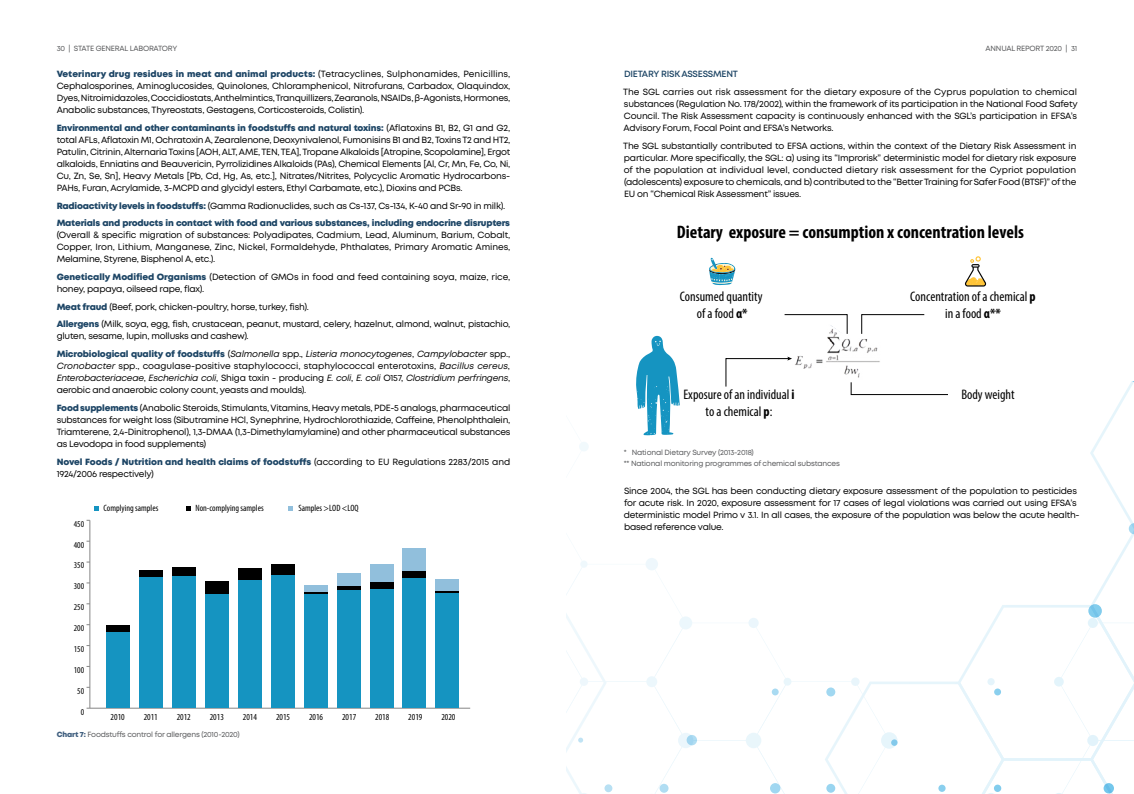
<style>
.page{position:relative;width:1134px;height:794px;background:#fff}
.page>*{position:absolute;margin:0;border:0;box-sizing:border-box;transform-origin:0 0}
.t1{font:700 condensed 18.1px "Myriad Pro";color:#000}
.t2{font:condensed 13.8px/16.6px "Myriad Pro";color:#000;text-align:center}
.t3{font:condensed 9.2px "Myriad Pro";color:#000}
.t4{font:9px/12px "Mont";letter-spacing:-.025em;color:#000;text-align:justify}
.t5{font:800 9px/17.7px "Mont";letter-spacing:-.02em;color:#1d4565}
.t6{font:condensed 9px "Myriad Pro";color:#000}
.t7{font:600 9px "Mont";letter-spacing:-.025em;color:#1d4565}
.t8{font:7.5px/10.4px "Mont";letter-spacing:-.025em;color:#58595b}
.s1{font-weight:800;color:#1d4565}
.s2{font-weight:400;color:#000}
.s3{font-style:italic}
.s4{font-weight:700}
.s5{font-weight:800;color:#405f7f}
</style>
<div class="page">
<hr style="left:90px;top:708px;width:380px;height:1px;background:#868686">
<svg style="left:94px;top:506px;width:5px;height:4px"></svg>
<svg style="left:186px;top:506px;width:5px;height:4px"></svg>
<svg style="left:288px;top:506px;width:4px;height:4px"></svg>
<hr style="left:90px;top:520px;width:1px;height:188px;background:#868686">
<div style="left:304px;top:585px;width:23px;height:7px;background:#91bfdc"></div>
<div style="left:337px;top:573px;width:23px;height:13px;background:#91bfdc"></div>
<div style="left:370px;top:564px;width:23px;height:18px;background:#91bfdc"></div>
<div style="left:403px;top:548px;width:23px;height:23px;background:#91bfdc"></div>
<div style="left:436px;top:579px;width:23px;height:12px;background:#91bfdc"></div>
<div style="left:106px;top:625px;width:24px;height:7px;background:#000"></div>
<div style="left:139px;top:570px;width:24px;height:7px;background:#000"></div>
<div style="left:172px;top:567px;width:24px;height:9px;background:#000"></div>
<div style="left:205px;top:581px;width:24px;height:13px;background:#000"></div>
<div style="left:238px;top:568px;width:24px;height:12px;background:#000"></div>
<div style="left:271px;top:564px;width:23px;height:11px;background:#000"></div>
<hr style="left:304px;top:592px;width:23px;height:2px;background:#000">
<hr style="left:337px;top:586px;width:23px;height:4px;background:#000">
<div style="left:370px;top:582px;width:23px;height:7px;background:#000"></div>
<div style="left:403px;top:571px;width:23px;height:7px;background:#000"></div>
<hr style="left:436px;top:591px;width:23px;height:2px;background:#000">
<div style="left:106px;top:632px;width:24px;height:75px;background:#1594c1"></div>
<div style="left:139px;top:577px;width:24px;height:130px;background:#1594c1"></div>
<div style="left:172px;top:576px;width:24px;height:131px;background:#1594c1"></div>
<div style="left:205px;top:594px;width:24px;height:113px;background:#1594c1"></div>
<div style="left:238px;top:580px;width:24px;height:127px;background:#1594c1"></div>
<div style="left:271px;top:575px;width:23px;height:132px;background:#1594c1"></div>
<div style="left:304px;top:594px;width:23px;height:113px;background:#1594c1"></div>
<div style="left:337px;top:590px;width:23px;height:117px;background:#1594c1"></div>
<div style="left:370px;top:589px;width:23px;height:118px;background:#1594c1"></div>
<div style="left:403px;top:578px;width:23px;height:129px;background:#1594c1"></div>
<div style="left:436px;top:593px;width:23px;height:114px;background:#1594c1"></div>
<svg style="left:709px;top:257px;width:26px;height:28px"></svg>
<svg style="left:965px;top:256px;width:21px;height:30px"></svg>
<svg style="left:567px;top:314px;width:567px;height:480px"></svg>
<p class="t8" style="left:57px;top:44px;width:122px">30 | STATE GENERAL LABORATORY</p>
<p class="t8" style="left:985px;top:44px;width:93px">ANNUAL REPORT 2020 | 31</p>
<p class="t4" style="left:57px;top:68px;width:455px"><span class="s1">Veterinary drug residues in meat and animal products:</span> (Tetracyclines, Sulphonamides, Penicillins, Cephalosporines, Aminoglucosides, Quinolones, Chloramphenicol, Nitrofurans, Carbadox, Olaquindox, Dyes, Nitroimidazoles, Coccidiostats, Anthelmintics, Tranquillizers, Zearanols, NSAIDs, β-Agonists, Hormones, Anabolic substances, Thyreostats, Gestagens, Corticosteroids, Colistin).</p>
<p class="t4" style="left:57px;top:122px;width:455px"><span class="s1">Environmental and other contaminants in foodstuffs and natural toxins:</span> (Aflatoxins B1, B2, G1 and G2, total AFLs, Aflatoxin M1, Ochratoxin A, Zearalenone, Deoxynivalenol, Fumonisins B1 and B2, Toxins T2 and HT2, Patulin, Citrinin, Alternaria Toxins [AOH, ALT, AME, TEN, TEA], Tropane Alkaloids [Atropine, Scopolamine], Ergot alkaloids, Enniatins and Beauvericin, Pyrrolizidines Alkaloids (PAs), Chemical Elements [Al, Cr, Mn, Fe, Co, Ni, Cu, Zn, Se, Sn], Heavy Metals [Pb, Cd, Hg, As, etc.], Nitrates/Nitrites, Polycyclic Aromatic Hydrocarbons-PAHs, Furan, Acrylamide, 3-MCPD and glycidyl esters, Ethyl Carbamate, etc.), Dioxins and PCBs.</p>
<p class="t5" style="left:57px;top:197px;width:455px">Radioactivity levels in foodstuffs: <span class="s2">(Gamma Radionuclides, such as Cs-137, Cs-134, K-40 and Sr-90 in milk).<br></span>Materials and products in contact with food and various substances, including endocrine disrupters</p>
<p class="t4" style="left:57px;top:229px;width:455px">(Overall &amp; specific migration of substances: Polyadipates, Cadmium, Lead, Aluminum, Barium, Cobalt, Copper, Iron, Lithium, Manganese, Zinc, Nickel, Formaldehyde, Phthalates, Primary Aromatic Amines, Melamine, Styrene, Bisphenol A, etc.).</p>
<p class="t4" style="left:57px;top:271px;width:455px"><span class="s1">Genetically Modified Organisms</span> (Detection of GMOs in food and feed containing soya, maize, rice, honey, papaya, oilseed rape, flax).</p>
<p class="t4" style="left:57px;top:298px;width:455px;line-height:17.7px"><span class="s1">Meat fraud</span> (Beef, pork, chicken-poultry, horse, turkey, fish).<br><span class="s1">Allergens</span> (Milk, soya, egg, fish, crustacean, peanut, mustard, celery, hazelnut, almond, walnut, pistachio,</p>
<p class="t4" style="left:57px;top:327px;width:455px;line-height:17.7px">gluten, sesame, lupin, mollusks and cashew).<br><span class="s1">Microbiological quality of foodstuffs</span> (<span class="s3">Salmonella</span> spp., <span class="s3">Listeria monocytogenes</span>, <span class="s3">Campylobacter</span> spp.,</p>
<p class="t4" style="left:57px;top:360px;width:455px"><span class="s3">Cronobacter</span> spp., coagulase-positive staphylococci, staphylococcal enterotoxins, <span class="s3">Bacillus cereus</span>, <span class="s3">Enterobacteriaceae</span>, <span class="s3">Escherichia coli</span>, Shiga toxin - producing <span class="s3">E. coli</span>, <span class="s3">E. coli</span> O157, <span class="s3">Clostridium perfringens</span>, aerobic and anaerobic colony count, yeasts and moulds).</p>
<p class="t4" style="left:57px;top:402px;width:455px"><span class="s1">Food supplements</span> (Anabolic Steroids, Stimulants, Vitamins, Heavy metals, PDE-5 analogs, pharmaceutical substances for weight loss (Sibutramine HCl, Synephrine, Hydrochlorothiazide, Caffeine, Phenolphthalein, Triamterene, 2,4-Dinitrophenol), 1,3-DMAA (1,3-Dimethylamylamine) and other pharmaceutical substances as Levodopa in food supplements)</p>
<p class="t4" style="left:57px;top:455px;width:455px"><span class="s1">Novel Foods / Nutrition and health claims of foodstuffs</span> (according to EU Regulations 2283/2015 and<br>1924/2006 respectively)</p>
<p class="t7" style="left:624px;top:68px;width:115px">DIETARY RISK ASSESSMENT</p>
<p class="t4" style="left:623px;top:86px;width:456px">The SGL carries out risk assessment for the dietary exposure of the Cyprus population to chemical substances (Regulation No. 178/2002), within the framework of its participation in the National Food Safety Council. The Risk Assessment capacity is continuously enhanced with the SGL’s participation in EFSA’s Advisory Forum, Focal Point and EFSA’s Networks.</p>
<p class="t4" style="left:623px;top:140px;width:455px">The SGL substantially contributed to EFSA actions, within the context of the Dietary Risk Assessment in particular. More specifically, the SGL: a) using its “Improrisk” deterministic model for dietary risk exposure of the population at individual level, conducted dietary risk assessment for the Cypriot population (adolescents) exposure to chemicals, and b) contributed to the “Better Training for Safer Food (BTSF)” of the EU on “Chemical Risk Assessment” issues.</p>
<h1 class="t1" style="left:677px;top:221px;width:349px">Dietary exposure = consumption x concentration levels</h1>
<h2 class="t2" style="left:680px;top:288px;width:84px">Consumed quantity of a food <span class="s4">α*</span></h2>
<h2 class="t2" style="left:910px;top:288px;width:127px">Concentration of a chemical <span class="s4">p </span>in a food <span class="s4">α**</span></h2>
<h2 class="t2" style="left:683px;top:386px;width:113px">Exposure of an individual <span class="s4">i </span>to a chemical <span class="s4">p</span>:</h2>
<h2 class="t2" style="left:961px;top:385px;width:55px">Body weight</h2>
<p class="t8" style="left:624px;top:447px;width:218px">* National Dietary Survey (2013-2018)<br>** National monitoring programmes of chemical substances</p>
<p class="t4" style="left:624px;top:485px;width:457px;text-align:left">Since 2004, the SGL has been conducting dietary exposure assessment of the population to pesticides for acute risk. In 2020, exposure assessment for 17 cases of legal violations was carried out using EFSA’s deterministic model Primo v 3.1. In all cases, the exposure of the population was below the acute health&shy;based reference value.</p>
<p class="t3" style="left:104px;top:502px;width:56px">Complying samples</p>
<p class="t3" style="left:195px;top:502px;width:70px">Non-complying samples</p>
<p class="t3" style="left:298px;top:502px;width:62px">Samples &gt;LOD &lt;LOQ</p>
<p class="t6" style="left:74px;top:518px;width:12px">450</p>
<p class="t6" style="left:74px;top:539px;width:12px">400</p>
<p class="t6" style="left:74px;top:560px;width:12px">350</p>
<p class="t6" style="left:74px;top:581px;width:12px">300</p>
<p class="t6" style="left:74px;top:602px;width:12px">250</p>
<p class="t6" style="left:74px;top:622px;width:12px">200</p>
<p class="t6" style="left:74px;top:643px;width:12px">150</p>
<p class="t6" style="left:74px;top:664px;width:12px">100</p>
<p class="t6" style="left:77px;top:685px;width:8px">50</p>
<p class="t6" style="left:81px;top:706px;width:5px">0</p>
<p class="t3" style="left:111px;top:711px;width:16px">2010</p>
<p class="t3" style="left:144px;top:711px;width:16px">2011</p>
<p class="t3" style="left:177px;top:711px;width:16px">2012</p>
<p class="t3" style="left:210px;top:711px;width:16px">2013</p>
<p class="t3" style="left:243px;top:711px;width:16px">2014</p>
<p class="t3" style="left:276px;top:711px;width:16px">2015</p>
<p class="t3" style="left:309px;top:711px;width:16px">2016</p>
<p class="t3" style="left:342px;top:711px;width:16px">2017</p>
<p class="t3" style="left:375px;top:711px;width:16px">2018</p>
<p class="t3" style="left:408px;top:711px;width:16px">2019</p>
<p class="t3" style="left:441px;top:711px;width:16px">2020</p>
<p class="t8" style="left:57px;top:729px;width:185px"><span class="s5">Chart 7:</span> Foodstuffs control for allergens (2010-2020)</p>
</div>
